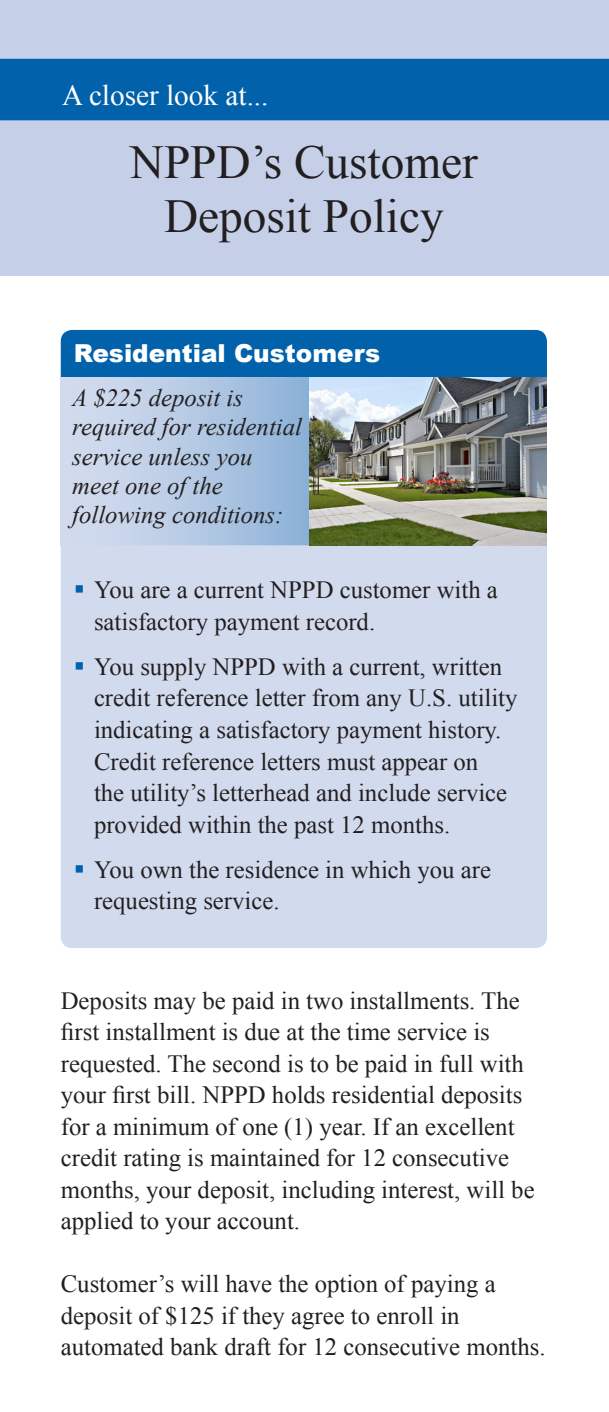
<style>
.page{position:relative;width:609px;height:1412px;background:#fff}
.page>*{position:absolute;margin:0;border:0;box-sizing:border-box;transform-origin:0 0}
.t1{font:47.25px "Times New Roman";color:#231f20}
.t2{font:29.25px "Times New Roman";color:#fff}
.t3{font:24.75px/31.5px "Times New Roman";color:#231f20}
.t4{font:italic 24.75px/29.2px "Times New Roman";color:#231f20}
.t5{font:900 24.75px "Arial";color:#fff}
.s1{color:#0161ab}
</style>
<div class="page">
<div style="left:0;top:0;width:609px;height:276px;background:#c5d0e8"></div>
<div style="left:0;top:59px;width:609px;height:61px;background:#0161ab"></div>
<div style="left:61px;top:545px;width:486px;height:403px;background:#d2dbee"></div>
<div style="left:61px;top:330px;width:486px;height:47px;background:#0161ab"></div>
<svg style="left:61px;top:377px;width:249px;height:168px;background:#b4c9e3"></svg>
<img style="left:310px;top:377px;width:237px;height:168px">
<p class="t2" style="left:62px;top:75px;width:208px">A closer look at...</p>
<p class="t1" style="left:130px;top:130px;width:349px">NPPD’s Customer</p>
<p class="t1" style="left:164px;top:184px;width:281px">Deposit Policy</p>
<p class="t5" style="left:74px;top:335px;width:308px">Residential Customers</p>
<p class="t4" style="left:72px;top:383px;width:231px">A $225 deposit is required for residential service unless you meet one of the following conditions:</p>
<p class="t3" style="left:94px;top:574px;width:405px;text-indent:-20px"><span class="s1">▪</span> You are a current NPPD customer with a satisfactory payment record.</p>
<p class="t3" style="left:94px;top:651px;width:425px;text-indent:-20px"><span class="s1">▪</span> You supply NPPD with a current, written credit reference letter from any U.S. utility indicating a satisfactory payment history.<br>Credit reference letters must appear on<br>the utility’s letterhead and include service provided within the past 12 months.</p>
<p class="t3" style="left:94px;top:853px;width:398px;text-indent:-20px"><span class="s1">▪</span> You own the residence in which you are requesting service.</p>
<p class="t3" style="left:61px;top:984px;width:475px">Deposits may be paid in two installments. The first installment is due at the time service is requested. The second is to be paid in full with your first bill. NPPD holds residential deposits for a minimum of one (1) year. If an excellent credit rating is maintained for 12 consecutive months, your deposit, including interest, will be applied to your account.</p>
<p class="t3" style="left:61px;top:1268px;width:436px">Customer’s will have the option of paying a</p>
<p class="t3" style="left:61px;top:1299px;width:400px">deposit of $125 if they agree to enroll in</p>
<p class="t3" style="left:61px;top:1331px;width:486px">automated bank draft for 12 consecutive months.</p>
</div>
